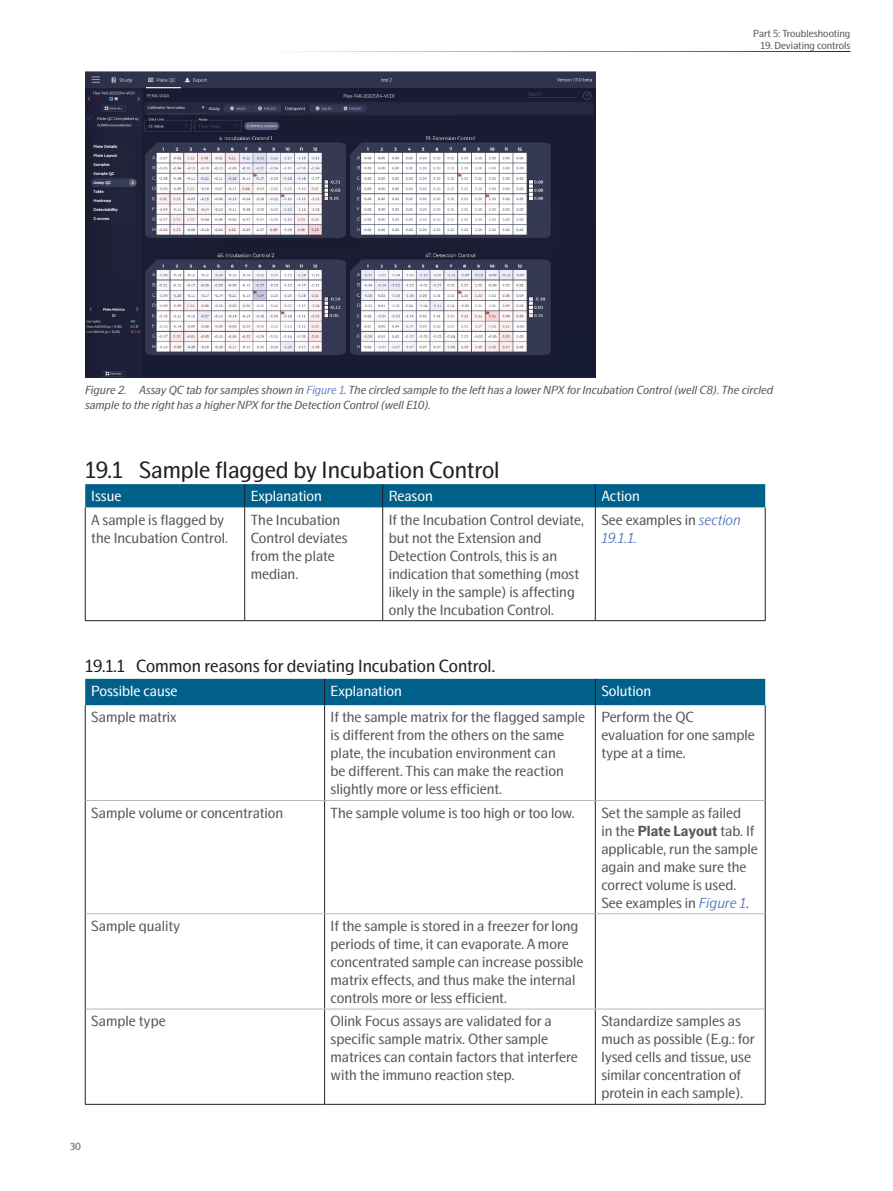
<style>
.page{position:relative;width:893px;height:1191px;background:#fff}
.page>*{position:absolute;margin:0;border:0;box-sizing:border-box;transform-origin:0 0}
.t1{font:24px "Swedish Gothic";color:#231f20}
.t2{font:18px "Swedish Gothic";color:#231f20}
.Table{font:15px/18px "Swedish Gothic";color:#57585a}
.Table_head_white{font:15px "Swedish Gothic";color:#fff}
.Table-2{font:italic 300 15px/18px "Swedish Gothic";color:#5571c0}
.t3{font:italic 12px/15px "Swedish Gothic";color:#57585a}
.Pagina{font:10.5px "Swedish Gothic";color:#57585a}
.s1{font-weight:300;color:#5571c0}
.s2{font-weight:400;font-style:normal;color:#57585a}
.s3{font-weight:700}
.s4{font-weight:300;font-style:italic;color:#5571c0}
</style>
<div class="page">
<img style="left:85px;top:71px;width:510px;height:306px">
<img style="left:144px;top:134px;width:413px;height:225px">
<div style="left:85px;top:484px;width:680px;height:23px;background:#00608a"></div>
<hr style="left:85px;top:507px;width:1px;height:113px;background:#231f20">
<hr style="left:244px;top:507px;width:1px;height:113px;background:#231f20">
<hr style="left:382px;top:507px;width:1px;height:113px;background:#231f20">
<hr style="left:595px;top:507px;width:1px;height:113px;background:#231f20">
<hr style="left:765px;top:507px;width:1px;height:113px;background:#231f20">
<hr style="left:85px;top:620px;width:160px;height:1px;background:#231f20">
<hr style="left:245px;top:620px;width:138px;height:1px;background:#231f20">
<hr style="left:383px;top:620px;width:212px;height:1px;background:#231f20">
<hr style="left:595px;top:620px;width:170px;height:1px;background:#231f20">
<div style="left:85px;top:679px;width:680px;height:26px;background:#00608a"></div>
<hr style="left:85px;top:705px;width:1px;height:95px;background:#231f20">
<hr style="left:324px;top:705px;width:1px;height:95px;background:#231f20">
<hr style="left:595px;top:705px;width:1px;height:95px;background:#231f20">
<hr style="left:765px;top:705px;width:1px;height:95px;background:#231f20">
<hr style="left:85px;top:800px;width:1px;height:113px;background:#231f20">
<hr style="left:324px;top:800px;width:1px;height:113px;background:#231f20">
<hr style="left:595px;top:800px;width:1px;height:113px;background:#231f20">
<hr style="left:765px;top:800px;width:1px;height:113px;background:#231f20">
<hr style="left:85px;top:913px;width:1px;height:96px;background:#231f20">
<hr style="left:324px;top:914px;width:1px;height:94px;background:#231f20">
<hr style="left:595px;top:914px;width:1px;height:94px;background:#231f20">
<hr style="left:765px;top:913px;width:1px;height:96px;background:#231f20">
<hr style="left:85px;top:1009px;width:1px;height:95px;background:#231f20">
<hr style="left:324px;top:1009px;width:1px;height:95px;background:#231f20">
<hr style="left:595px;top:1009px;width:1px;height:95px;background:#231f20">
<hr style="left:765px;top:1009px;width:1px;height:95px;background:#231f20">
<hr style="left:85px;top:1104px;width:240px;height:1px;background:#231f20">
<hr style="left:325px;top:1104px;width:270px;height:1px;background:#231f20">
<hr style="left:595px;top:1104px;width:170px;height:1px;background:#231f20">
<hr style="left:85px;top:800px;width:240px;height:1px;background:#b6b8b9">
<hr style="left:325px;top:800px;width:270px;height:1px;background:#b6b8b9">
<hr style="left:595px;top:800px;width:170px;height:1px;background:#b6b8b9">
<hr style="left:85px;top:913px;width:240px;height:1px;background:#b6b8b9">
<hr style="left:325px;top:913px;width:270px;height:1px;background:#b6b8b9">
<hr style="left:595px;top:913px;width:170px;height:1px;background:#b6b8b9">
<hr style="left:85px;top:1008px;width:240px;height:1px;background:#b6b8b9">
<hr style="left:325px;top:1008px;width:270px;height:1px;background:#b6b8b9">
<hr style="left:595px;top:1008px;width:170px;height:1px;background:#b6b8b9">
<p class="Pagina" style="left:753px;top:27px;width:99px">Part 5: Troubleshooting</p>
<p class="Pagina" style="left:760px;top:40px;width:91px">19. Deviating controls</p>
<p class="t3" style="left:85px;top:382px;width:690px">Figure 2. Assay QC tab for samples shown in <span class="s1">Figure 1</span>. The circled sample to the left has a lower NPX for Incubation Control (well C8). The circled sample to the right has a higher NPX for the Detection Control (well E10).</p>
<p class="t1" style="left:85px;top:456px;width:416px">19.1 Sample flagged by Incubation Control</p>
<p class="Table_head_white" style="left:91px;top:487px;width:32px">Issue</p>
<p class="Table_head_white" style="left:251px;top:487px;width:73px">Explanation</p>
<p class="Table_head_white" style="left:389px;top:487px;width:46px">Reason</p>
<p class="Table_head_white" style="left:601px;top:487px;width:40px">Action</p>
<p class="Table" style="left:91px;top:510px;width:138px">A sample is flagged by the Incubation Control.</p>
<p class="Table" style="left:251px;top:510px;width:98px">The Incubation<br>Control deviates from the plate median.</p>
<p class="Table" style="left:389px;top:510px;width:197px">If the Incubation Control deviate, but not the Extension and<br>Detection Controls, this is an indication that something (most likely in the sample) is affecting only the Incubation Control.</p>
<p class="Table-2" style="left:601px;top:510px;width:141px"><span class="s2">See examples in</span> section<br>19.1.1.</p>
<p class="t2" style="left:85px;top:655px;width:411px">19.1.1 Common reasons for deviating Incubation Control.</p>
<p class="Table_head_white" style="left:91px;top:682px;width:88px">Possible cause</p>
<p class="Table_head_white" style="left:331px;top:682px;width:73px">Explanation</p>
<p class="Table_head_white" style="left:601px;top:682px;width:51px">Solution</p>
<p class="Table" style="left:91px;top:708px;width:87px">Sample matrix</p>
<p class="Table" style="left:331px;top:708px;width:256px">If the sample matrix for the flagged sample is different from the others on the same plate, the incubation environment can<br>be different. This can make the reaction slightly more or less efficient.</p>
<p class="Table" style="left:601px;top:708px;width:155px">Perform the QC evaluation for one sample type at a time.</p>
<p class="Table" style="left:91px;top:803px;width:194px">Sample volume or concentration</p>
<p class="Table" style="left:331px;top:803px;width:245px">The sample volume is too high or too low.</p>
<p class="Table" style="left:601px;top:803px;width:158px">Set the sample as failed<br>in the <span class="s3">Plate Layout</span> tab. If applicable, run the sample again and make sure the correct volume is used.<br>See examples in <span class="s4">Figure 1</span>.</p>
<p class="Table" style="left:91px;top:916px;width:91px">Sample quality</p>
<p class="Table" style="left:331px;top:916px;width:254px">If the sample is stored in a freezer for long periods of time, it can evaporate. A more concentrated sample can increase possible matrix effects, and thus make the internal controls more or less efficient.</p>
<p class="Table" style="left:91px;top:1012px;width:76px">Sample type</p>
<p class="Table" style="left:331px;top:1012px;width:249px">Olink Focus assays are validated for a specific sample matrix. Other sample matrices can contain factors that interfere with the immuno reaction step.</p>
<p class="Table" style="left:601px;top:1012px;width:155px">Standardize samples as much as possible (E.g.: for lysed cells and tissue, use similar concentration of protein in each sample).</p>
<p class="Pagina" style="left:70px;top:1140px;width:12px">30</p>
</div>
